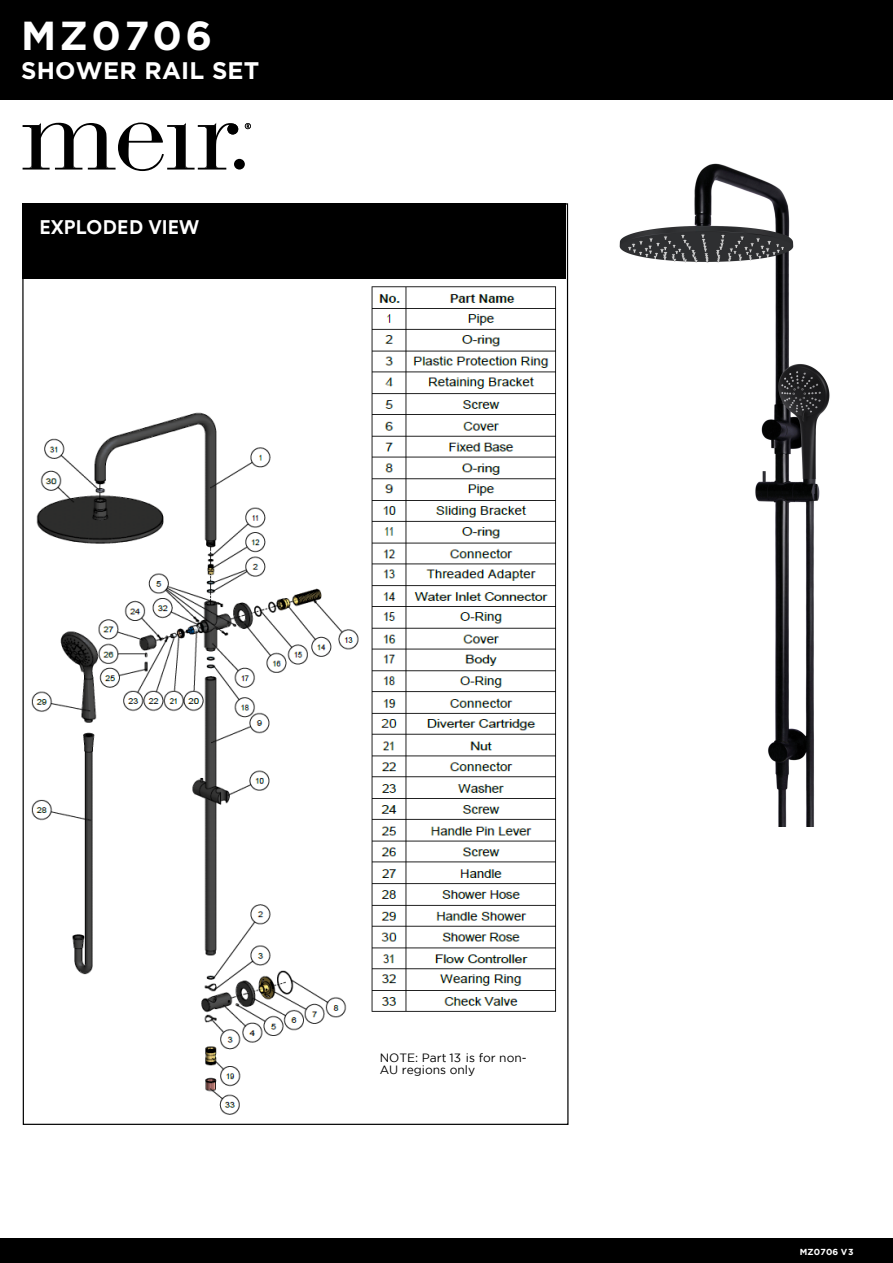
<style>
.page{position:relative;width:893px;height:1263px;background:#fff}
.page>*{position:absolute;margin:0;border:0;box-sizing:border-box;transform-origin:0 0}
.t1{font:700 40.5px "Gotham";letter-spacing:.08em;color:#fff}
.t2{font:700 24px "Gotham";letter-spacing:.01em;color:#fff}
.t3{font:700 19.5px "Circular Std";color:#fff}
.t4{font:12px/12px "Gotham";color:#000}
.t5{font:700 8.7px "Gotham";letter-spacing:.02em;color:#fff}
</style>
<div class="page">
<img style="left:619px;top:163px;width:211px;height:663px">
<div style="left:0;top:0;width:893px;height:100px;background:#000"></div>
<div style="left:0;top:1238px;width:893px;height:25px;background:#000"></div>
<svg style="left:245px;top:123px;width:6px;height:6px"></svg>
<div style="left:234px;top:159px;width:11px;height:11px;background:#000;border-radius:50%"></div>
<svg style="left:23px;top:122px;width:213px;height:49px"></svg>
<div style="left:227px;top:124px;width:11px;height:10px;background:#000;border-radius:50%"></div>
<svg style="left:22px;top:203px;width:547px;height:922px"></svg>
<div style="left:22px;top:203px;width:544px;height:75px;background:#000"></div>
<img style="left:365px;top:1035px;width:75px;height:11px">
<img style="left:369px;top:282px;width:194px;height:734px">
<img style="left:28px;top:406px;width:337px;height:712px">
<h1 class="t1" style="left:21px;top:12px;width:192px">MZ0706</h1>
<h2 class="t2" style="left:21px;top:56px;width:240px">SHOWER RAIL SET</h2>
<h3 class="t3" style="left:39px;top:215px;width:161px">EXPLODED VIEW</h3>
<p class="t4" style="left:380px;top:1051px;width:148px">NOTE: Part 13 is for non-<br>AU regions only</p>
<p class="t5" style="left:800px;top:1246px;width:55px">MZ0706 V3</p>
</div>
